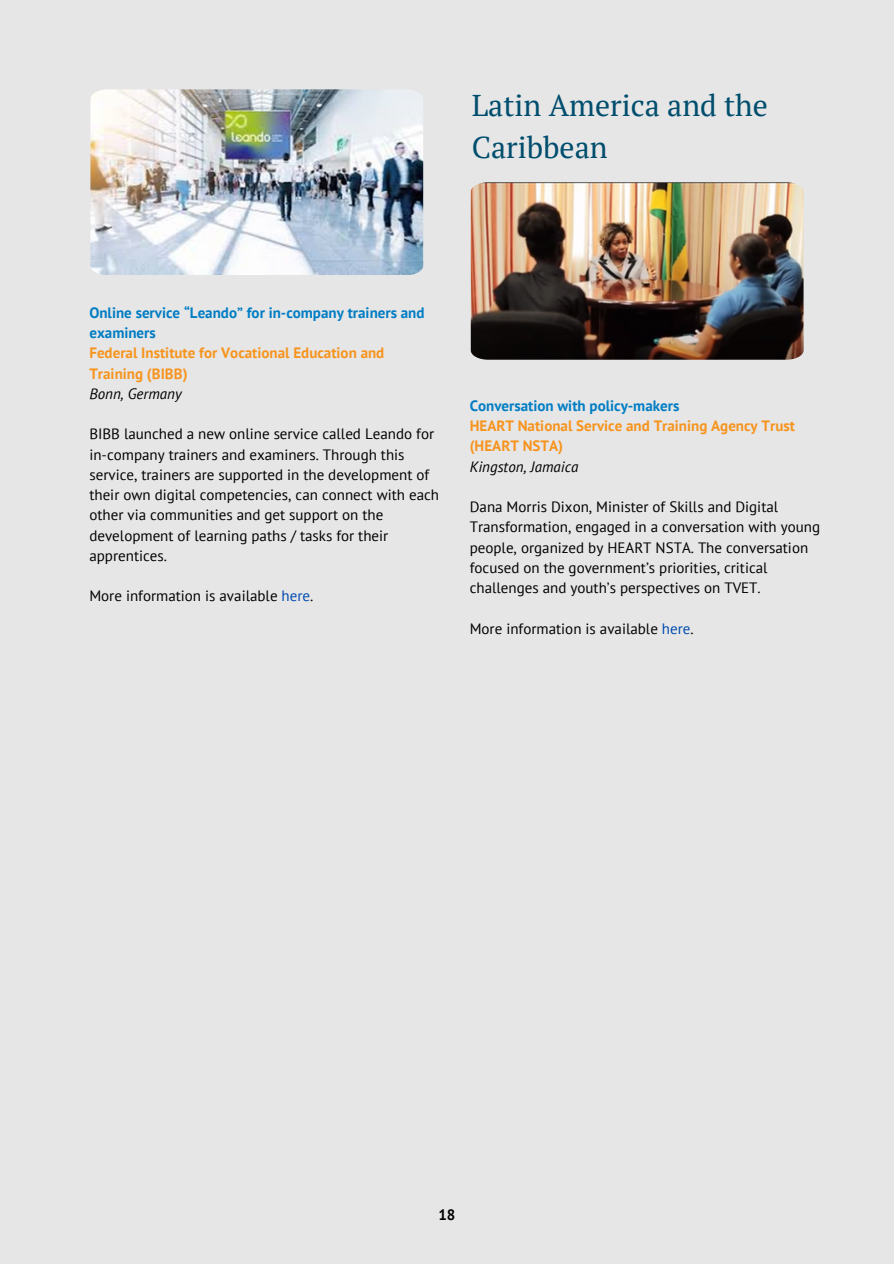
<style>
.page{position:relative;width:894px;height:1264px;background:#fff}
.page>*{position:absolute;margin:0;border:0;box-sizing:border-box;transform-origin:0 0}
.t1{font:30px/41.7px "PT Serif";color:#004d6d}
.t2{font:15px/20.2px "PT Sans";color:#000}
.t3{font:700 15px/20.2px "PT Sans";color:#f7941d}
.t4{font:700 15px/20.2px "PT Sans";color:#007dc3}
.t5{font:italic 15px "PT Sans";color:#000}
.t6{font:700 15px "PT Sans";color:#000}
.s1{color:#004aad}
</style>
<div class="page">
<div style="left:0;top:0;width:893px;height:1263px;background:#e6e6e7"></div>
<img style="left:90px;top:89px;width:333px;height:186px">
<img style="left:470px;top:182px;width:333px;height:178px">
<h1 class="t1" style="left:471px;top:84px;width:297px">Latin America and the<br>Caribbean</h1>
<p class="t4" style="left:89px;top:302px;width:336px">Online service “Leando” for in-company trainers and examiners</p>
<p class="t3" style="left:89px;top:342px;width:296px">Federal Institute for Vocational Education and<br>Training (BIBB)</p>
<p class="t5" style="left:89px;top:383px;width:94px">Bonn, Germany</p>
<p class="t2" style="left:89px;top:423px;width:351px">BIBB launched a new online service called Leando for in-company trainers and examiners. Through this service, trainers are supported in the development of their own digital competencies, can connect with each other via communities and get support on the development of learning paths / tasks for their apprentices.</p>
<p class="t2" style="left:89px;top:585px;width:225px">More information is available <span class="s1">here</span>.</p>
<p class="t4" style="left:469px;top:395px;width:211px">Conversation with policy-makers</p>
<p class="t3" style="left:469px;top:415px;width:327px">HEART National Service and Training Agency Trust (HEART NSTA)</p>
<p class="t5" style="left:469px;top:456px;width:110px">Kingston, Jamaica</p>
<p class="t2" style="left:469px;top:496px;width:352px">Dana Morris Dixon, Minister of Skills and Digital Transformation, engaged in a conversation with young people, organized by HEART NSTA. The conversation focused on the government’s priorities, critical challenges and youth’s perspectives on TVET.</p>
<p class="t2" style="left:469px;top:618px;width:225px">More information is available <span class="s1">here</span>.</p>
<p class="t6" style="left:438px;top:1205px;width:19px">18</p>
</div>
